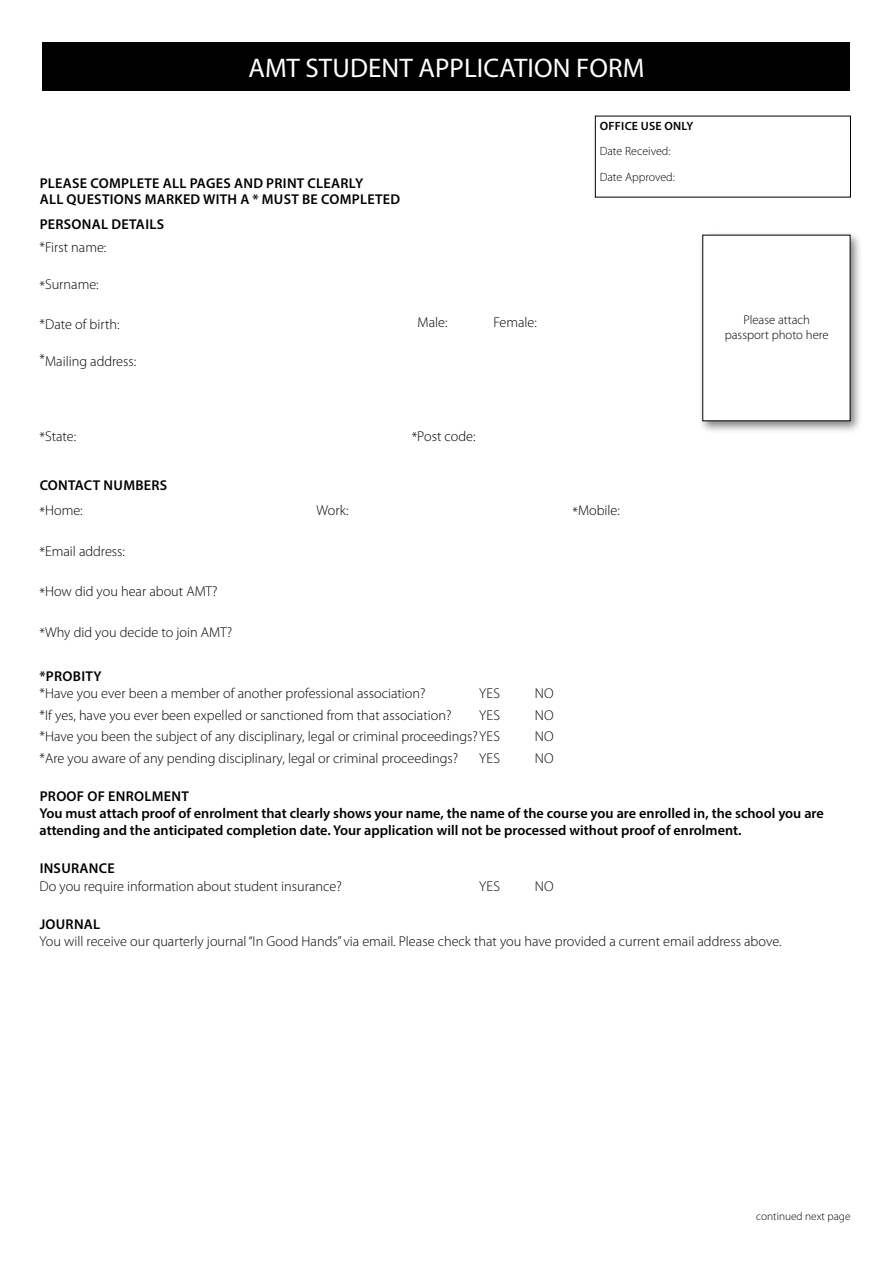
<style>
.page{position:relative;width:893px;height:1263px;background:#fff}
.page>*{position:absolute;margin:0;border:0;box-sizing:border-box;transform-origin:0 0}
.t1{font:27px "Myriad Pro";letter-spacing:.005em;color:#fff}
.t2{font:300 14.25px "Myriad Pro";color:#000}
.t3{font:600 14.25px/17.1px "Myriad Pro";color:#000}
.t4{font:600 14.25px/15.8px "Myriad Pro";letter-spacing:.02em;color:#000}
.t5{font:300 12.75px/15.3px "Myriad Pro";color:#000;text-align:center}
.t6{font:300 12px "Myriad Pro";color:#000}
.t7{font:600 12px "Myriad Pro";letter-spacing:.02em;color:#000}
.t8{font:300 11.25px "Myriad Pro";color:#000}
</style>
<div class="page">
<div style="left:43px;top:43px;width:807px;height:48px;background:#000"></div>
<div style="left:699px;top:231px;width:163px;height:203px;background:#000;opacity:.5"></div>
<div style="left:703px;top:235px;width:147px;height:186px;background:#fff"></div>
<p class="t1" style="left:248px;top:51px;width:398px">AMT STUDENT APPLICATION FORM</p>
<p class="t4" style="left:40px;top:175px;width:362px">PLEASE COMPLETE ALL PAGES AND PRINT CLEARLY<br>ALL QUESTIONS MARKED WITH A * MUST BE COMPLETED</p>
<p class="t4" style="left:40px;top:216px;width:126px">PERSONAL DETAILS</p>
<p class="t2" style="left:40px;top:239px;width:68px">*First name:</p>
<p class="t2" style="left:40px;top:276px;width:61px">*Surname:</p>
<p class="t2" style="left:40px;top:315px;width:81px">*Date of birth:</p>
<p class="t2" style="left:418px;top:314px;width:32px">Male:</p>
<p class="t2" style="left:493px;top:314px;width:45px">Female:</p>
<p class="t2" style="left:40px;top:352px;width:98px">*Mailing address:</p>
<p class="t7" style="left:600px;top:118px;width:95px">OFFICE USE ONLY</p>
<p class="t6" style="left:600px;top:144px;width:72px">Date Received:</p>
<p class="t6" style="left:600px;top:169px;width:77px">Date Approved:</p>
<p class="t5" style="left:725px;top:312px;width:105px">Please attach passport photo here</p>
<p class="t2" style="left:40px;top:427px;width:38px">*State:</p>
<p class="t2" style="left:412px;top:427px;width:65px">*Post code:</p>
<p class="t4" style="left:40px;top:477px;width:129px">CONTACT NUMBERS</p>
<p class="t2" style="left:40px;top:502px;width:45px">*Home:</p>
<p class="t2" style="left:317px;top:502px;width:33px">Work:</p>
<p class="t2" style="left:572px;top:502px;width:49px">*Mobile:</p>
<p class="t2" style="left:40px;top:542px;width:87px">*Email address:</p>
<p class="t2" style="left:40px;top:583px;width:180px">*How did you hear about AMT?</p>
<p class="t2" style="left:40px;top:623px;width:194px">*Why did you decide to join AMT?</p>
<p class="t4" style="left:40px;top:668px;width:64px">*PROBITY</p>
<p class="t2" style="left:40px;top:685px;width:387px">*Have you ever been a member of another professional association?</p>
<p class="t2" style="left:479px;top:685px;width:22px">YES</p>
<p class="t2" style="left:535px;top:685px;width:20px">NO</p>
<p class="t2" style="left:40px;top:706px;width:413px">*If yes, have you ever been expelled or sanctioned from that association?</p>
<p class="t2" style="left:479px;top:706px;width:22px">YES</p>
<p class="t2" style="left:535px;top:706px;width:20px">NO</p>
<p class="t2" style="left:40px;top:728px;width:462px">*Have you been the subject of any disciplinary, legal or criminal proceedings?YES</p>
<p class="t2" style="left:535px;top:728px;width:20px">NO</p>
<p class="t2" style="left:40px;top:749px;width:420px">*Are you aware of any pending disciplinary, legal or criminal proceedings?</p>
<p class="t2" style="left:479px;top:749px;width:22px">YES</p>
<p class="t2" style="left:535px;top:749px;width:20px">NO</p>
<p class="t4" style="left:40px;top:788px;width:151px">PROOF OF ENROLMENT</p>
<p class="t3" style="left:40px;top:804px;width:786px">You must attach proof of enrolment that clearly shows your name, the name of the course you are enrolled in, the school you are attending and the anticipated completion date. Your application will not be processed without proof of enrolment.</p>
<p class="t4" style="left:40px;top:860px;width:77px">INSURANCE</p>
<p class="t2" style="left:40px;top:877px;width:304px">Do you require information about student insurance?</p>
<p class="t2" style="left:479px;top:877px;width:22px">YES</p>
<p class="t2" style="left:535px;top:877px;width:20px">NO</p>
<p class="t4" style="left:40px;top:916px;width:62px">JOURNAL</p>
<p class="t2" style="left:40px;top:933px;width:743px">You will receive our quarterly journal “In Good Hands” via email. Please check that you have provided a current email address above.</p>
<p class="t8" style="left:756px;top:1210px;width:96px">continued next page</p>
</div>
